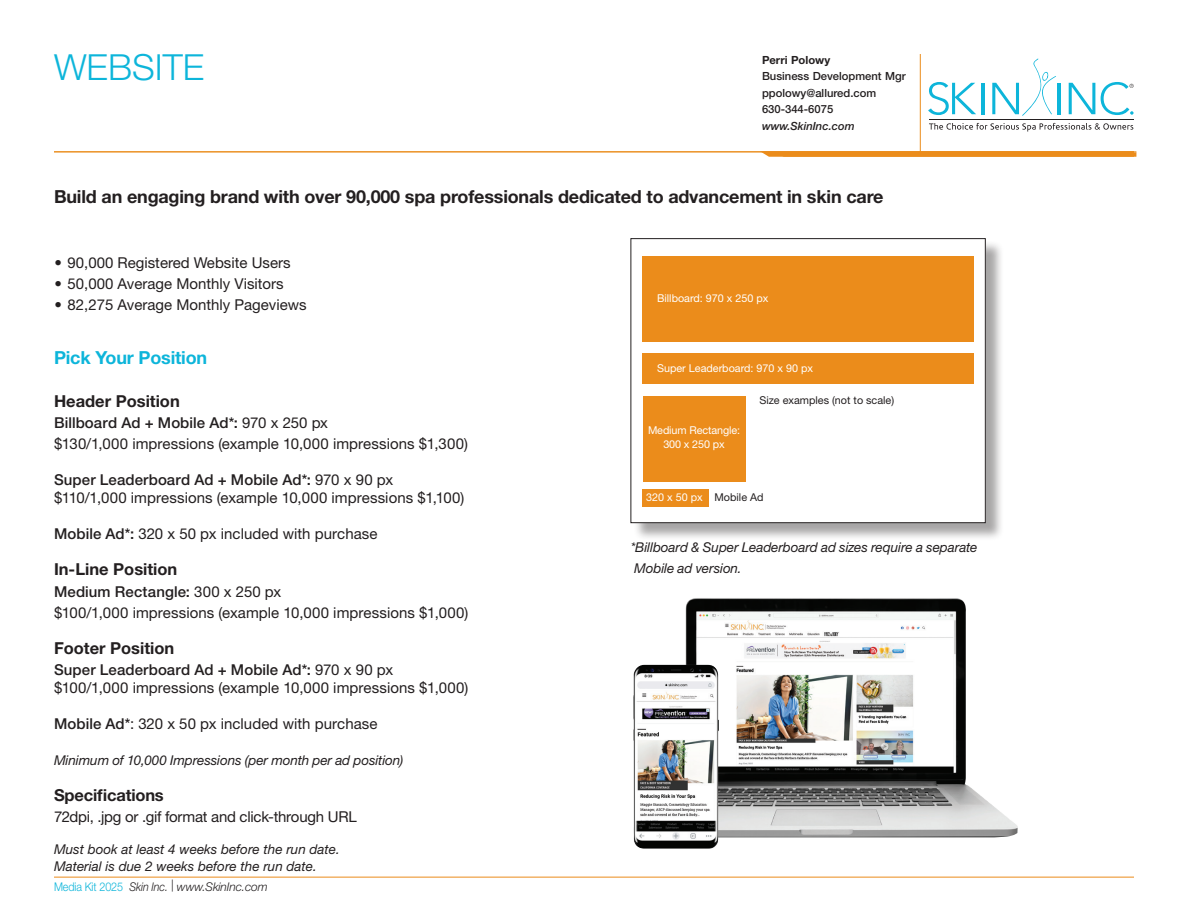
<style>
.page{position:relative;width:1188px;height:918px;background:#fff}
.page>*{position:absolute;margin:0;border:0;box-sizing:border-box;transform-origin:0 0}
.Category_Headline{font:300 36px "Helvetica Neue LT Std";color:#0db5da}
.Deck{font:700 18px "Helvetica Neue LT Std";letter-spacing:-.01em;color:#231f20}
.Subhead_1{font:700 18px "Helvetica Neue LT Std";letter-spacing:-.01em;color:#0db5da}
.Subhead_2{font:700 16.5px "Helvetica Neue LT Std";color:#231f20}
.Body_text{font:15px "Helvetica Neue LT Std";color:#231f20}
.Body_text-2{font:500 15px "Helvetica Neue LT Std";letter-spacing:.005em;color:#231f20}
.Body_text-3{font:italic 13.5px/21px "Helvetica Neue LT Std";color:#231f20}
.t1{font:italic 300 12px "Helvetica Neue LT Std";letter-spacing:-.01em;color:#231f20;scale:.9 1}
.Sales_Rep_Info{font:500 11.25px "Helvetica Neue LT Std";color:#231f20}
.Sales_Website{font:italic 500 11.25px "Helvetica Neue LT Std";color:#231f20}
.Sales_Rep_Name{font:700 11.25px "Helvetica Neue LT Std";color:#231f20}
.Captions{font:10.8px/13.5px "Helvetica Neue LT Std";color:#fff;text-align:center}
.Captions-2{font:10.8px "Helvetica Neue LT Std";color:#231f20}
.s1{font-weight:400}
.s2{font-weight:500}
.s3{font-style:normal;color:#0db5da}
</style>
<div class="page">
<hr style="left:54px;top:877px;width:1080px;height:1px;background:#eb8c1b">
<hr style="left:920px;top:54px;width:1px;height:101px;background:#eb8c1b">
<hr style="left:54px;top:151px;width:1080px;height:1px;background:#eb8c1b">
<svg style="left:760px;top:151px;width:376px;height:6px"></svg>
<svg style="left:929px;top:123px;width:204px;height:9px"></svg>
<svg style="left:928px;top:82px;width:48px;height:33px"></svg>
<hr style="left:981px;top:83px;width:3px;height:31px;background:#0db5da">
<hr style="left:1057px;top:83px;width:4px;height:31px;background:#0db5da">
<svg style="left:1069px;top:83px;width:26px;height:31px"></svg>
<svg style="left:992px;top:58px;width:64px;height:58px"></svg>
<svg style="left:1101px;top:82px;width:33px;height:33px"></svg>
<hr style="left:929px;top:119px;width:205px;height:1px;background:#231f20">
<img style="left:643px;top:598px;width:375px;height:240px">
<img style="left:633px;top:665px;width:86px;height:184px">
<div style="left:633px;top:241px;width:371px;height:300px;background:#231f20;opacity:.4"></div>
<div style="left:631px;top:239px;width:354px;height:284px;background:#fff"></div>
<div style="left:631px;top:238px;width:354px;height:285px;border:1px solid #231f20"></div>
<div style="left:643px;top:256px;width:331px;height:85px;background:#eb8c1b"></div>
<div style="left:643px;top:353px;width:331px;height:31px;background:#eb8c1b"></div>
<div style="left:643px;top:396px;width:103px;height:85px;background:#eb8c1b"></div>
<div style="left:643px;top:489px;width:66px;height:17px;background:#eb8c1b"></div>
<p class="Category_Headline" style="left:54px;top:45px;width:152px">WEBSITE</p>
<p class="Sales_Rep_Name" style="left:762px;top:53px;width:70px">Perri Polowy</p>
<p class="Sales_Rep_Info" style="left:762px;top:69px;width:145px">Business Development Mgr</p>
<p class="Sales_Rep_Info" style="left:762px;top:86px;width:116px">ppolowy@allured.com</p>
<p class="Sales_Rep_Info" style="left:762px;top:102px;width:73px">630-344-6075</p>
<p class="Sales_Website" style="left:762px;top:119px;width:94px">www.SkinInc.com</p>
<p class="Deck" style="left:54px;top:185px;width:831px">Build an engaging brand with over 90,000 spa professionals dedicated to advancement in skin care</p>
<p class="Body_text" style="left:55px;top:254px;width:238px">• 90,000 Registered Website Users</p>
<p class="Body_text" style="left:55px;top:275px;width:231px">• 50,000 Average Monthly Visitors</p>
<p class="Body_text" style="left:55px;top:296px;width:254px">• 82,275 Average Monthly Pageviews</p>
<p class="Captions" style="left:657px;top:292px;width:113px">Billboard: 970 x 250 px</p>
<p class="Subhead_1" style="left:54px;top:346px;width:155px">Pick Your Position</p>
<p class="Subhead_2" style="left:54px;top:391px;width:127px">Header Position</p>
<p class="Body_text-2" style="left:54px;top:414px;width:276px">Billboard Ad + Mobile Ad*: <span class="s1">970 x 250 px</span></p>
<p class="Body_text" style="left:54px;top:435px;width:416px">$130/1,000 impressions (example 10,000 impressions $1,300)</p>
<p class="Body_text-2" style="left:54px;top:471px;width:341px">Super Leaderboard Ad + Mobile Ad*: <span class="s1">970 x 90 px</span></p>
<p class="Body_text" style="left:54px;top:489px;width:412px">$110/1,000 impressions (example 10,000 impressions $1,100)</p>
<p class="Body_text" style="left:54px;top:525px;width:325px"><span class="s2">Mobile Ad*:</span> 320 x 50 px included with purchase</p>
<p class="Subhead_2" style="left:54px;top:559px;width:125px">In-Line Position</p>
<p class="Body_text-2" style="left:54px;top:582px;width:229px">Medium Rectangle: <span class="s1">300 x 250 px</span></p>
<p class="Body_text" style="left:54px;top:603px;width:416px">$100/1,000 impressions (example 10,000 impressions $1,000)</p>
<p class="Subhead_2" style="left:54px;top:637px;width:122px">Footer Position</p>
<p class="Body_text-2" style="left:54px;top:661px;width:341px">Super Leaderboard Ad + Mobile Ad*: <span class="s1">970 x 90 px</span></p>
<p class="Body_text" style="left:54px;top:679px;width:416px">$100/1,000 impressions (example 10,000 impressions $1,000)</p>
<p class="Body_text" style="left:54px;top:715px;width:325px"><span class="s2">Mobile Ad*</span>: 320 x 50 px included with purchase</p>
<p class="Body_text-3" style="left:54px;top:749px;width:351px">Minimum of 10,000 Impressions (per month per ad position)</p>
<p class="Subhead_2" style="left:54px;top:785px;width:111px">Specifications</p>
<p class="Body_text" style="left:54px;top:808px;width:304px">72dpi, .jpg or .gif format and click-through URL</p>
<p class="Body_text-3" style="left:54px;top:841px;width:287px;line-height:16.5px">Must book at least 4 weeks before the run date.<br>Material is due 2 weeks before the run date.</p>
<p class="t1" style="left:54px;top:879px;width:239px"><span class="s3">Media Kit 2025</span> Skin Inc. | www.SkinInc.com</p>
<p class="Captions" style="left:657px;top:362px;width:158px">Super Leaderboard: 970 x 90 px</p>
<p class="Captions" style="left:648px;top:424px;width:94px">Medium Rectangle:<br>300 x 250 px</p>
<p class="Captions-2" style="left:759px;top:394px;width:136px">Size examples (not to scale)</p>
<p class="Captions" style="left:646px;top:490px;width:58px">320 x 50 px</p>
<p class="Captions-2" style="left:715px;top:491px;width:51px">Mobile Ad</p>
<p class="Body_text-3" style="left:631px;top:536px;width:348px">*Billboard &amp; Super Leaderboard ad sizes require a separate<br>Mobile ad version.</p>
</div>
